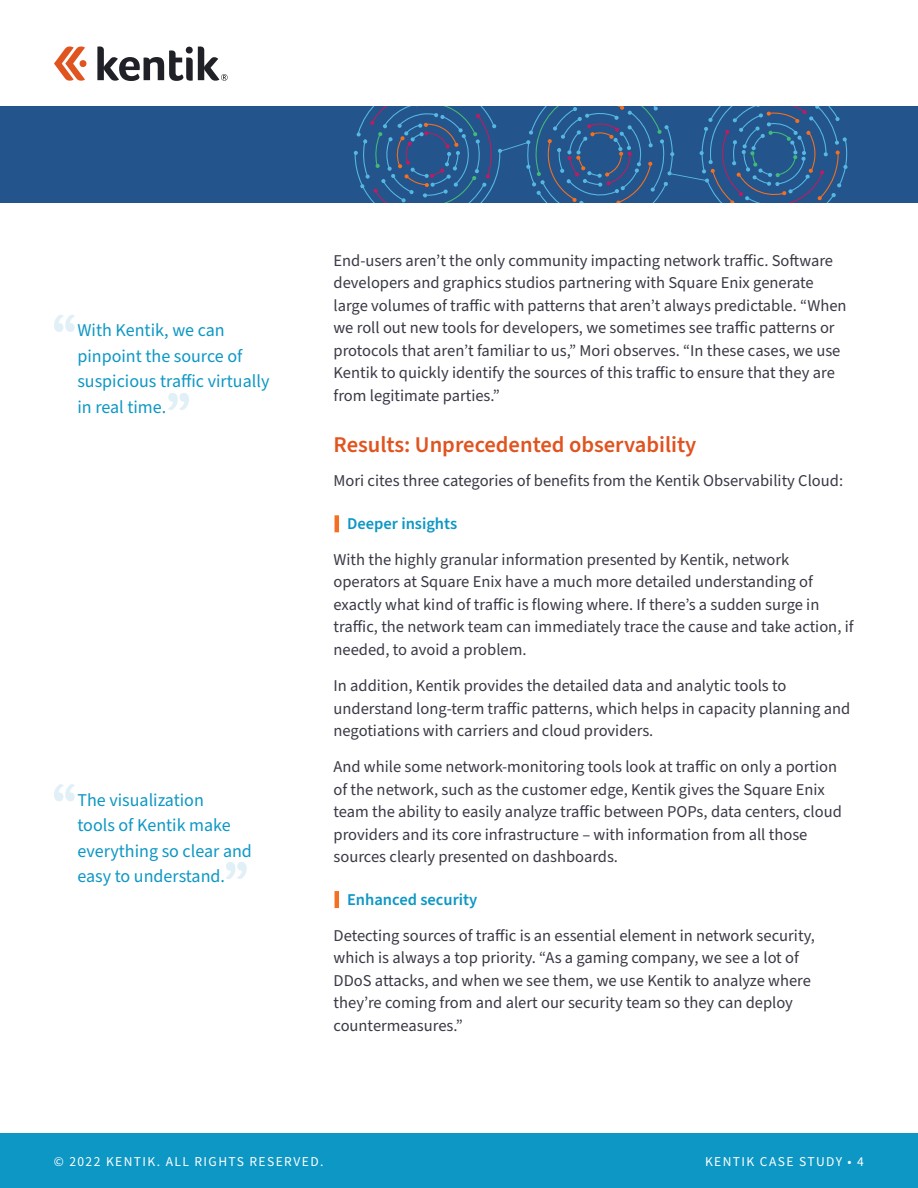
<style>
.page{position:relative;width:918px;height:1188px;background:#fff}
.page>*{position:absolute;margin:0;border:0;box-sizing:border-box;transform-origin:0 0}
.t1{font:600 22.5px "Source Sans Pro";color:#e05420}
.t2{font:18px/25.5px "Source Sans Pro";color:#0d97c4}
.t3{font:16.5px/22.5px "Source Sans Pro";color:#393a45}
.t4{font:600 16.5px "Source Sans Pro";color:#0d97c4}
.t5{font:13.5px "Source Sans Pro";letter-spacing:.105em;color:#fff}
</style>
<div class="page">
<div style="left:0;top:106px;width:918px;height:96px;background:#23548b"></div>
<svg style="left:354px;top:106px;width:494px;height:96px"></svg>
<div style="left:0;top:1134px;width:918px;height:54px;background:#0d97c4"></div>
<hr style="left:335px;top:515px;width:4px;height:17px;background:#f36f21">
<hr style="left:335px;top:891px;width:4px;height:17px;background:#f36f21">
<svg style="left:168px;top:393px;width:21px;height:17px"></svg>
<svg style="left:54px;top:315px;width:21px;height:17px"></svg>
<svg style="left:226px;top:862px;width:21px;height:17px"></svg>
<svg style="left:54px;top:784px;width:21px;height:17px"></svg>
<svg style="left:54px;top:47px;width:32px;height:34px"></svg>
<svg style="left:97px;top:46px;width:131px;height:35px"></svg>
<p class="t2" style="left:77px;top:318px;width:194px">With Kentik, we can pinpoint the source of suspicious traffic virtually in real time.</p>
<p class="t2" style="left:77px;top:787px;width:176px">The visualization<br>tools of Kentik make everything so clear and easy to understand.</p>
<p class="t3" style="left:334px;top:249px;width:515px">End-users aren’t the only community impacting network traffic. Software developers and graphics studios partnering with Square Enix generate large volumes of traffic with patterns that aren’t always predictable. “When we roll out new tools for developers, we sometimes see traffic patterns or protocols that aren’t familiar to us,” Mori observes. “In these cases, we use Kentik to quickly identify the sources of this traffic to ensure that they are from legitimate parties.”</p>
<h1 class="t1" style="left:334px;top:429px;width:364px">Results: Unprecedented observability</h1>
<p class="t3" style="left:334px;top:470px;width:511px">Mori cites three categories of benefits from the Kentik Observability Cloud:</p>
<p class="t4" style="left:347px;top:512px;width:112px">Deeper insights</p>
<p class="t3" style="left:334px;top:549px;width:522px">With the highly granular information presented by Kentik, network operators at Square Enix have a much more detailed understanding of exactly what kind of traffic is flowing where. If there’s a sudden surge in traffic, the network team can immediately trace the cause and take action, if needed, to avoid a problem.</p>
<p class="t3" style="left:334px;top:675px;width:518px">In addition, Kentik provides the detailed data and analytic tools to understand long-term traffic patterns, which helps in capacity planning and negotiations with carriers and cloud providers.</p>
<p class="t3" style="left:334px;top:756px;width:510px">And while some network-monitoring tools look at traffic on only a portion of the network, such as the customer edge, Kentik gives the Square Enix team the ability to easily analyze traffic between POPs, data centers, cloud providers and its core infrastructure – with information from all those sources clearly presented on dashboards.</p>
<p class="t4" style="left:347px;top:888px;width:132px">Enhanced security</p>
<p class="t3" style="left:334px;top:925px;width:483px">Detecting sources of traffic is an essential element in network security, which is always a top priority. “As a gaming company, we see a lot of DDoS attacks, and when we see them, we use Kentik to analyze where they’re coming from and alert our security team so they can deploy countermeasures.”</p>
<p class="t5" style="left:54px;top:1153px;width:271px">© 2022 KENTIK. ALL RIGHTS RESERVED.</p>
<p class="t5" style="left:705px;top:1153px;width:160px">KENTIK CASE STUDY • 4</p>
</div>
